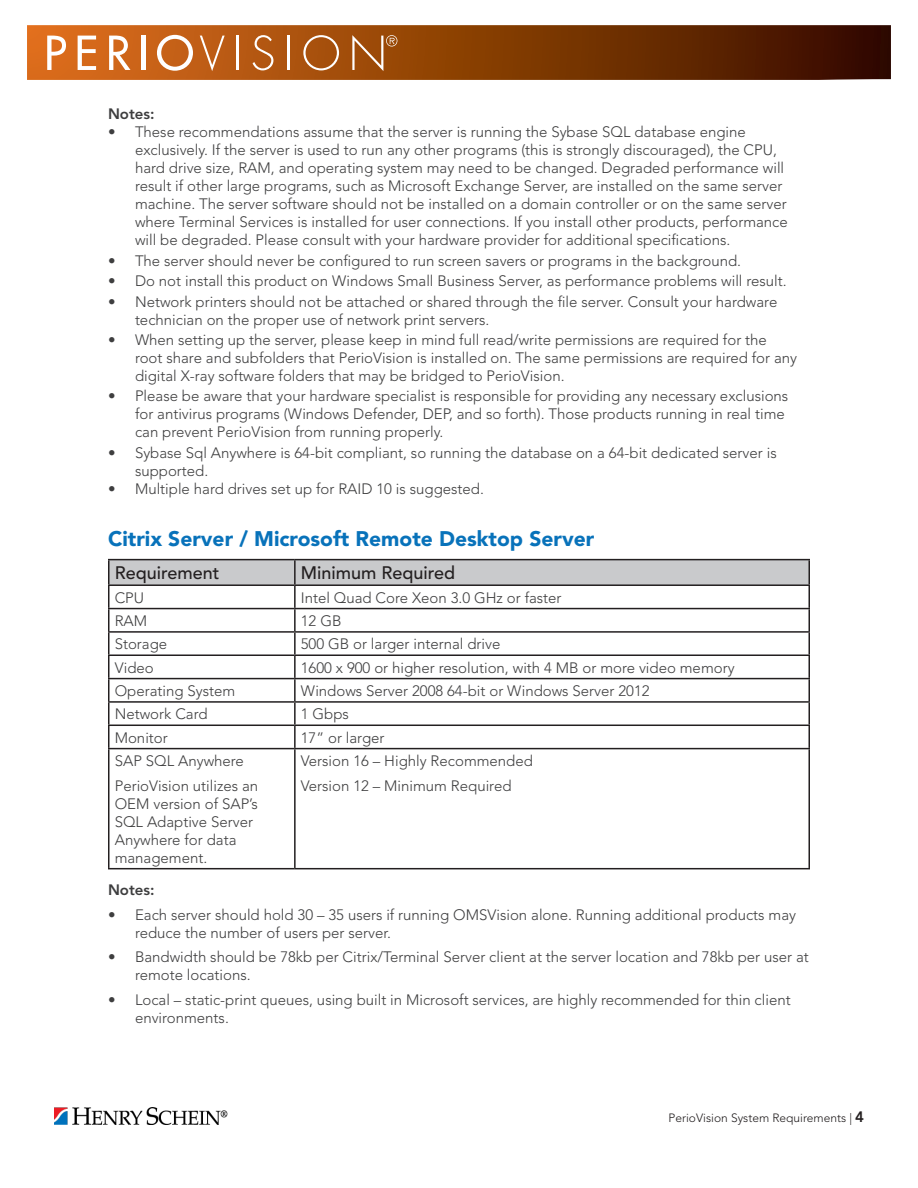
<style>
.page{position:relative;width:918px;height:1188px;background:#fff}
.page>*{position:absolute;margin:0;border:0;box-sizing:border-box;transform-origin:0 0}
.Heading_1{font:900 21px "Avenir LT Std";color:#0872ba}
.Table_Header{font:500 18px "Avenir LT Std";color:#231f20}
.Body_Text{font:300 15px/18px "Avenir LT Std";color:#3e3e3f}
.Note_Level_1{font:800 15px "Avenir LT Std";color:#3e3e3f}
.t1{font:300 12px "Avenir LT Std";color:#231f20}
.s1{font-weight:800;font-size:15px}
</style>
<div class="page">
<svg style="left:27px;top:25px;width:864px;height:55px;background:#833c09"></svg>
<svg style="left:47px;top:36px;width:19px;height:34px"></svg>
<svg style="left:78px;top:36px;width:18px;height:34px"></svg>
<svg style="left:109px;top:36px;width:21px;height:34px"></svg>
<hr style="left:142px;top:36px;width:4px;height:34px;background:#fff">
<svg style="left:157px;top:35px;width:36px;height:36px"></svg>
<svg style="left:200px;top:36px;width:25px;height:35px"></svg>
<hr style="left:237px;top:36px;width:2px;height:34px;background:#fff">
<svg style="left:253px;top:35px;width:20px;height:35px"></svg>
<hr style="left:287px;top:36px;width:2px;height:34px;background:#fff">
<svg style="left:303px;top:35px;width:36px;height:35px"></svg>
<svg style="left:352px;top:35px;width:45px;height:36px;background:#ac6730"></svg>
<img style="left:54px;top:1107px;width:174px;height:17px">
<div style="left:110px;top:560px;width:698px;height:24px;background:#c9cacc"></div>
<hr style="left:108px;top:559px;width:187px;height:1px;background:#231f20">
<hr style="left:108px;top:560px;width:2px;height:24px;background:#231f20">
<hr style="left:295px;top:559px;width:515px;height:1px;background:#231f20">
<hr style="left:294px;top:560px;width:2px;height:24px;background:#231f20">
<hr style="left:808px;top:560px;width:2px;height:24px;background:#231f20">
<hr style="left:108px;top:584px;width:187px;height:2px;background:#231f20">
<hr style="left:108px;top:586px;width:2px;height:22px;background:#231f20">
<hr style="left:295px;top:584px;width:515px;height:2px;background:#231f20">
<hr style="left:294px;top:586px;width:2px;height:22px;background:#231f20">
<hr style="left:808px;top:586px;width:2px;height:22px;background:#231f20">
<hr style="left:108px;top:608px;width:187px;height:1px;background:#231f20">
<hr style="left:108px;top:609px;width:2px;height:22px;background:#231f20">
<hr style="left:295px;top:608px;width:515px;height:1px;background:#231f20">
<hr style="left:294px;top:609px;width:2px;height:22px;background:#231f20">
<hr style="left:808px;top:609px;width:2px;height:22px;background:#231f20">
<hr style="left:108px;top:631px;width:187px;height:2px;background:#231f20">
<hr style="left:108px;top:633px;width:2px;height:21px;background:#231f20">
<hr style="left:295px;top:631px;width:515px;height:2px;background:#231f20">
<hr style="left:294px;top:633px;width:2px;height:21px;background:#231f20">
<hr style="left:808px;top:633px;width:2px;height:21px;background:#231f20">
<hr style="left:108px;top:654px;width:187px;height:2px;background:#231f20">
<hr style="left:108px;top:656px;width:2px;height:22px;background:#231f20">
<hr style="left:295px;top:654px;width:515px;height:2px;background:#231f20">
<hr style="left:294px;top:656px;width:2px;height:22px;background:#231f20">
<hr style="left:808px;top:656px;width:2px;height:22px;background:#231f20">
<hr style="left:108px;top:678px;width:187px;height:1px;background:#231f20">
<hr style="left:108px;top:679px;width:2px;height:22px;background:#231f20">
<hr style="left:295px;top:678px;width:515px;height:1px;background:#231f20">
<hr style="left:294px;top:679px;width:2px;height:22px;background:#231f20">
<hr style="left:808px;top:679px;width:2px;height:22px;background:#231f20">
<hr style="left:108px;top:701px;width:187px;height:2px;background:#231f20">
<hr style="left:108px;top:703px;width:2px;height:22px;background:#231f20">
<hr style="left:295px;top:701px;width:515px;height:2px;background:#231f20">
<hr style="left:294px;top:703px;width:2px;height:22px;background:#231f20">
<hr style="left:808px;top:703px;width:2px;height:22px;background:#231f20">
<hr style="left:108px;top:725px;width:187px;height:1px;background:#231f20">
<hr style="left:108px;top:726px;width:2px;height:22px;background:#231f20">
<hr style="left:295px;top:725px;width:515px;height:1px;background:#231f20">
<hr style="left:294px;top:726px;width:2px;height:22px;background:#231f20">
<hr style="left:808px;top:726px;width:2px;height:22px;background:#231f20">
<hr style="left:108px;top:748px;width:187px;height:1px;background:#231f20">
<hr style="left:108px;top:749px;width:2px;height:119px;background:#231f20">
<hr style="left:295px;top:748px;width:515px;height:1px;background:#231f20">
<hr style="left:294px;top:749px;width:2px;height:119px;background:#231f20">
<hr style="left:808px;top:749px;width:2px;height:119px;background:#231f20">
<hr style="left:108px;top:868px;width:187px;height:1px;background:#231f20">
<hr style="left:295px;top:868px;width:515px;height:1px;background:#231f20">
<p class="Note_Level_1" style="left:108px;top:105px;width:48px">Notes:</p>
<p class="Body_Text" style="left:135px;top:123px;width:654px;text-indent:-27px">• These recommendations assume that the server is running the Sybase SQL database engine exclusively. If the server is used to run any other programs (this is strongly discouraged), the CPU, hard drive size, RAM, and operating system may need to be changed. Degraded performance will result if other large programs, such as Microsoft Exchange Server, are installed on the same server machine. The server software should not be installed on a domain controller or on the same server where Terminal Services is installed for user connections. If you install other products, performance will be degraded. Please consult with your hardware provider for additional specifications.</p>
<p class="Body_Text" style="left:108px;top:252px;width:635px">• The server should never be configured to run screen savers or programs in the background.</p>
<p class="Body_Text" style="left:108px;top:272px;width:680px">• Do not install this product on Windows Small Business Server, as performance problems will result.</p>
<p class="Body_Text" style="left:135px;top:293px;width:644px;text-indent:-27px">• Network printers should not be attached or shared through the file server. Consult your hardware technician on the proper use of network print servers.</p>
<p class="Body_Text" style="left:135px;top:331px;width:664px;text-indent:-27px">• When setting up the server, please keep in mind full read/write permissions are required for the root share and subfolders that PerioVision is installed on. The same permissions are required for any digital X-ray software folders that may be bridged to PerioVision.</p>
<p class="Body_Text" style="left:135px;top:387px;width:655px;text-indent:-27px">• Please be aware that your hardware specialist is responsible for providing any necessary exclusions for antivirus programs (Windows Defender, DEP, and so forth). Those products running in real time can prevent PerioVision from running properly.</p>
<p class="Body_Text" style="left:135px;top:444px;width:643px;text-indent:-27px">• Sybase Sql Anywhere is 64-bit compliant, so running the database on a 64-bit dedicated server is supported.</p>
<p class="Body_Text" style="left:108px;top:480px;width:378px">• Multiple hard drives set up for RAID 10 is suggested.</p>
<p class="Heading_1" style="left:108px;top:526px;width:488px">Citrix Server / Microsoft Remote Desktop Server</p>
<p class="Table_Header" style="left:115px;top:563px;width:106px">Requirement</p>
<p class="Table_Header" style="left:301px;top:563px;width:156px">Minimum Required</p>
<p class="Body_Text" style="left:115px;top:588px;width:31px">CPU</p>
<p class="Body_Text" style="left:301px;top:588px;width:262px">Intel Quad Core Xeon 3.0 GHz or faster</p>
<p class="Body_Text" style="left:115px;top:612px;width:34px">RAM</p>
<p class="Body_Text" style="left:301px;top:612px;width:42px">12 GB</p>
<p class="Body_Text" style="left:115px;top:635px;width:54px">Storage</p>
<p class="Body_Text" style="left:301px;top:635px;width:201px">500 GB or larger internal drive</p>
<p class="Body_Text" style="left:115px;top:658px;width:40px">Video</p>
<p class="Body_Text" style="left:301px;top:658px;width:435px">1600 x 900 or higher resolution, with 4 MB or more video memory</p>
<p class="Body_Text" style="left:115px;top:682px;width:122px">Operating System</p>
<p class="Body_Text" style="left:301px;top:682px;width:350px">Windows Server 2008 64-bit or Windows Server 2012</p>
<p class="Body_Text" style="left:115px;top:705px;width:94px">Network Card</p>
<p class="Body_Text" style="left:301px;top:705px;width:50px">1 Gbps</p>
<p class="Body_Text" style="left:115px;top:728px;width:55px">Monitor</p>
<p class="Body_Text" style="left:301px;top:728px;width:85px">17” or larger</p>
<p class="Body_Text" style="left:115px;top:752px;width:131px">SAP SQL Anywhere</p>
<p class="Body_Text" style="left:115px;top:777px;width:145px">PerioVision utilizes an<br>OEM version of SAP’s<br>SQL Adaptive Server<br>Anywhere for data management.</p>
<p class="Body_Text" style="left:301px;top:752px;width:234px">Version 16 – Highly Recommended</p>
<p class="Body_Text" style="left:301px;top:777px;width:212px">Version 12 – Minimum Required</p>
<p class="Note_Level_1" style="left:108px;top:881px;width:48px">Notes:</p>
<p class="Body_Text" style="left:135px;top:906px;width:663px;text-indent:-27px">• Each server should hold 30 – 35 users if running OMSVision alone. Running additional products may reduce the number of users per server.</p>
<p class="Body_Text" style="left:135px;top:948px;width:675px;text-indent:-27px">• Bandwidth should be 78kb per Citrix/Terminal Server client at the server location and 78kb per user at remote locations.</p>
<p class="Body_Text" style="left:135px;top:991px;width:657px;text-indent:-27px">• Local – static-print queues, using built in Microsoft services, are highly recommended for thin client environments.</p>
<p class="t1" style="left:669px;top:1111px;width:197px">PerioVision System Requirements | <span class="s1">4</span></p>
</div>
